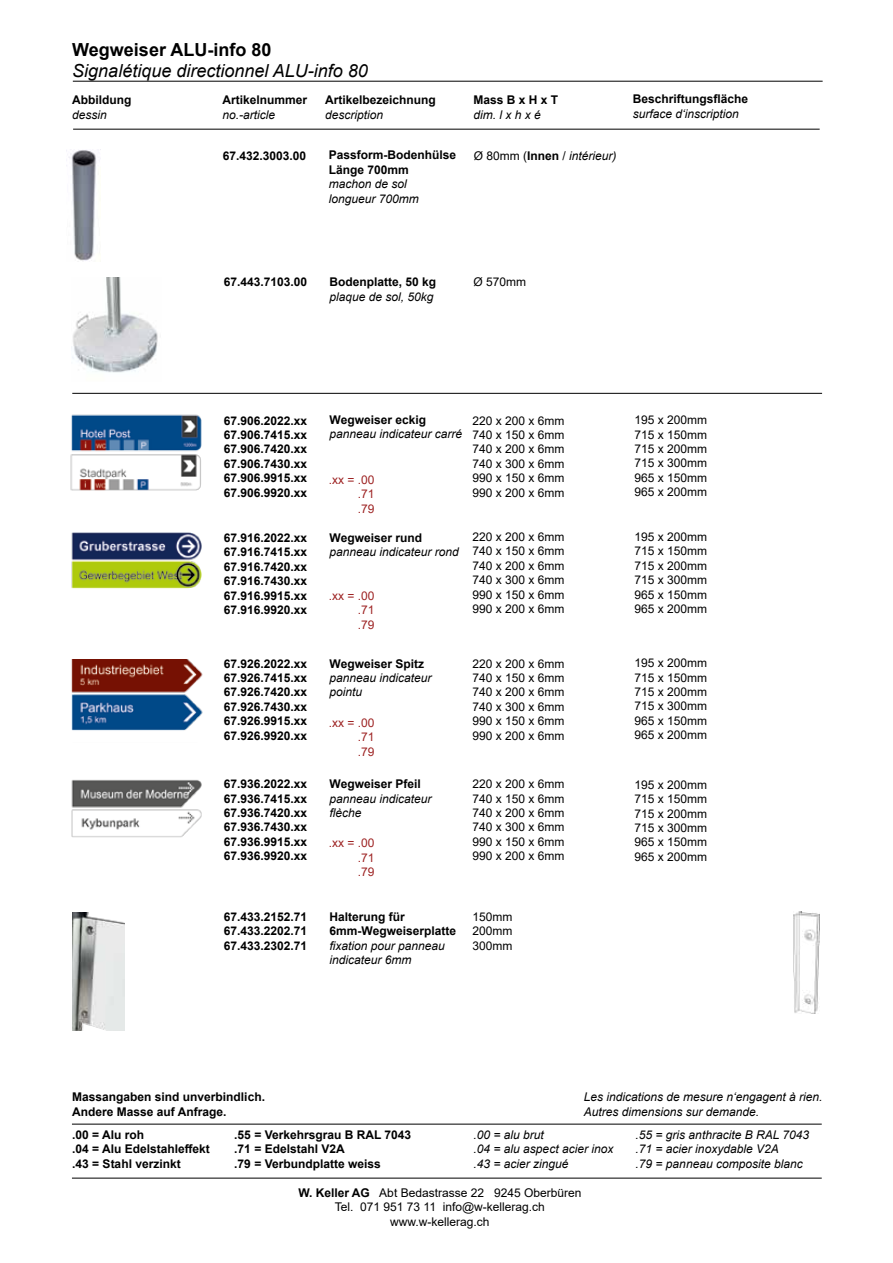
<style>
.page{position:relative;width:893px;height:1263px;background:#fff}
.page>*{position:absolute;margin:0;border:0;box-sizing:border-box;transform-origin:0 0}
.t1{font:italic 18px "Arial";color:#000}
.t2{font:700 18px "Arial";color:#000}
.t3{font:700 12px/14.4px "Arial";color:#000;text-align:justify}
.t4{font:12px/14.4px "Arial";color:#000;text-align:justify}
.t5{font:italic 12px/14.4px "Arial";color:#000}
.t6{font:12px/14.4px "Arial";color:#9d2222;text-align:justify}
.s1{font-style:normal}
.s2{font-weight:700;font-style:normal}
.s3{font-weight:700}
</style>
<div class="page">
<hr style="left:73px;top:81px;width:750px;height:1px;background:#000">
<hr style="left:73px;top:129px;width:747px;height:1px;background:#000">
<img style="left:69px;top:150px;width:30px;height:111px">
<img style="left:70px;top:414px;width:131px;height:77px">
<img style="left:71px;top:533px;width:130px;height:56px">
<img style="left:71px;top:659px;width:132px;height:72px">
<img style="left:71px;top:779px;width:130px;height:59px">
<hr style="left:72px;top:1124px;width:750px;height:1px;background:#000">
<img style="left:71px;top:277px;width:87px;height:96px">
<img style="left:72px;top:912px;width:52px;height:118px">
<hr style="left:72px;top:1178px;width:750px;height:1px;background:#000">
<img style="left:793px;top:912px;width:26px;height:101px">
<hr style="left:72px;top:393px;width:750px;height:1px;background:#000">
<h1 class="t2" style="left:72px;top:37px;width:201px">Wegweiser ALU-info 80</h1>
<h1 class="t1" style="left:72px;top:59px;width:297px">Signalétique directionnel ALU-info 80</h1>
<p class="t3" style="left:72px;top:93px;width:61px">Abbildung</p>
<p class="t5" style="left:72px;top:107px;width:36px">dessin</p>
<p class="t3" style="left:223px;top:93px;width:86px">Artikelnummer</p>
<p class="t5" style="left:223px;top:108px;width:54px">no.-article</p>
<p class="t3" style="left:325px;top:93px;width:112px">Artikelbezeichnung</p>
<p class="t5" style="left:325px;top:108px;width:60px">description</p>
<p class="t3" style="left:329px;top:148px;width:129px">Passform-Bodenhülse<br>Länge 700mm</p>
<p class="t5" style="left:329px;top:177px;width:92px">machon de sol longueur 700mm</p>
<p class="t3" style="left:223px;top:149px;width:85px">67.432.3003.00</p>
<p class="t3" style="left:473px;top:93px;width:86px">Mass B x H x T</p>
<p class="t5" style="left:473px;top:108px;width:69px">dim. l x h x é</p>
<p class="t5" style="left:474px;top:148px;width:144px"><span class="s1">Ø 80mm (</span><span class="s2">Innen</span> <span class="s1">/</span> intérieur)</p>
<p class="t3" style="left:633px;top:92px;width:117px">Beschriftungsfläche</p>
<p class="t5" style="left:633px;top:106px;width:108px">surface d‘inscription</p>
<p class="t3" style="left:224px;top:275px;width:85px">67.443.7103.00</p>
<p class="t3" style="left:330px;top:275px;width:108px">Bodenplatte, 50 kg</p>
<p class="t5" style="left:330px;top:289px;width:106px">plaque de sol, 50kg</p>
<p class="t4" style="left:474px;top:275px;width:54px">Ø 570mm</p>
<p class="t3" style="left:330px;top:412px;width:98px">Wegweiser eckig</p>
<p class="t5" style="left:330px;top:427px;width:134px">panneau indicateur carré</p>
<p class="t3" style="left:224px;top:413px;width:85px">67.906.2022.xx 67.906.7415.xx 67.906.7420.xx 67.906.7430.xx 67.906.9915.xx 67.906.9920.xx</p>
<p class="t4" style="left:472px;top:413px;width:94px">220 x 200 x 6mm 740 x 150 x 6mm 740 x 200 x 6mm 740 x 300 x 6mm 990 x 150 x 6mm 990 x 200 x 6mm</p>
<p class="t3" style="left:330px;top:531px;width:94px">Wegweiser rund</p>
<p class="t5" style="left:330px;top:545px;width:131px">panneau indicateur rond</p>
<p class="t6" style="left:358px;top:472px;width:18px;text-indent:-29px">.xx = .00 .71 .79</p>
<p class="t3" style="left:224px;top:531px;width:85px">67.916.2022.xx 67.916.7415.xx 67.916.7420.xx 67.916.7430.xx 67.916.9915.xx 67.916.9920.xx</p>
<p class="t4" style="left:472px;top:529px;width:94px">220 x 200 x 6mm 740 x 150 x 6mm 740 x 200 x 6mm 740 x 300 x 6mm 990 x 150 x 6mm 990 x 200 x 6mm</p>
<p class="t6" style="left:358px;top:588px;width:18px;text-indent:-29px">.xx = .00 .71 .79</p>
<p class="t3" style="left:330px;top:656px;width:96px">Wegweiser Spitz</p>
<p class="t5" style="left:330px;top:671px;width:104px">panneau indicateur pointu</p>
<p class="t3" style="left:224px;top:656px;width:85px">67.926.2022.xx 67.926.7415.xx 67.926.7420.xx 67.926.7430.xx 67.926.9915.xx 67.926.9920.xx</p>
<p class="t4" style="left:472px;top:656px;width:94px">220 x 200 x 6mm 740 x 150 x 6mm 740 x 200 x 6mm 740 x 300 x 6mm 990 x 150 x 6mm 990 x 200 x 6mm</p>
<p class="t3" style="left:330px;top:777px;width:93px">Wegweiser Pfeil</p>
<p class="t5" style="left:330px;top:791px;width:104px">panneau indicateur flèche</p>
<p class="t6" style="left:358px;top:715px;width:18px;text-indent:-29px">.xx = .00 .71 .79</p>
<p class="t3" style="left:224px;top:777px;width:85px">67.936.2022.xx 67.936.7415.xx 67.936.7420.xx 67.936.7430.xx 67.936.9915.xx 67.936.9920.xx</p>
<p class="t4" style="left:472px;top:777px;width:94px">220 x 200 x 6mm 740 x 150 x 6mm 740 x 200 x 6mm 740 x 300 x 6mm 990 x 150 x 6mm 990 x 200 x 6mm</p>
<p class="t6" style="left:358px;top:836px;width:18px;text-indent:-29px">.xx = .00 .71 .79</p>
<p class="t3" style="left:224px;top:910px;width:85px">67.433.2152.71<br>67.433.2202.71<br>67.433.2302.71</p>
<p class="t3" style="left:330px;top:910px;width:128px">Halterung für<br>6mm-Wegweiserplatte</p>
<p class="t5" style="left:330px;top:938px;width:117px">fixation pour panneau indicateur 6mm</p>
<p class="t4" style="left:472px;top:909px;width:42px">150mm 200mm 300mm</p>
<p class="t4" style="left:634px;top:413px;width:74px">195 x 200mm 715 x 150mm 715 x 200mm 715 x 300mm 965 x 150mm 965 x 200mm</p>
<p class="t4" style="left:634px;top:529px;width:74px">195 x 200mm 715 x 150mm 715 x 200mm 715 x 300mm 965 x 150mm 965 x 200mm</p>
<p class="t4" style="left:634px;top:656px;width:74px">195 x 200mm 715 x 150mm 715 x 200mm 715 x 300mm 965 x 150mm 965 x 200mm</p>
<p class="t4" style="left:634px;top:777px;width:74px">195 x 200mm 715 x 150mm 715 x 200mm 715 x 300mm 965 x 150mm 965 x 200mm</p>
<p class="t3" style="left:72px;top:1090px;width:194px">Massangaben sind unverbindlich.<br>Andere Masse auf Anfrage.</p>
<p class="t5" style="left:584px;top:1090px;width:240px">Les indications de mesure n‘engagent à rien.<br>Autres dimensions sur demande.</p>
<p class="t3" style="left:72px;top:1127px;width:73px">.00 = Alu roh</p>
<p class="t3" style="left:234px;top:1127px;width:178px">.55 = Verkehrsgrau B RAL 7043</p>
<p class="t3" style="left:72px;top:1142px;width:139px">.04 = Alu Edelstahleffekt</p>
<p class="t3" style="left:234px;top:1142px;width:112px">.71 = Edelstahl V2A</p>
<p class="t3" style="left:72px;top:1156px;width:110px">.43 = Stahl verzinkt</p>
<p class="t3" style="left:234px;top:1156px;width:148px">.79 = Verbundplatte weiss</p>
<p class="t5" style="left:474px;top:1127px;width:72px">.00 = alu brut</p>
<p class="t5" style="left:636px;top:1127px;width:175px">.55 = gris anthracite B RAL 7043</p>
<p class="t5" style="left:474px;top:1142px;width:141px">.04 = alu aspect acier inox</p>
<p class="t5" style="left:636px;top:1142px;width:145px">.71 = acier inoxydable V2A</p>
<p class="t5" style="left:474px;top:1156px;width:97px">.43 = acier zingué</p>
<p class="t5" style="left:636px;top:1156px;width:169px">.79 = panneau composite blanc</p>
<p class="t4" style="left:298px;top:1185px;width:285px;text-align:center"><span class="s3">W. Keller AG</span> Abt Bedastrasse 22 9245 Oberbüren<br>Tel. 071 951 73 11 info@w-kellerag.ch www.w-kellerag.ch</p>
</div>
